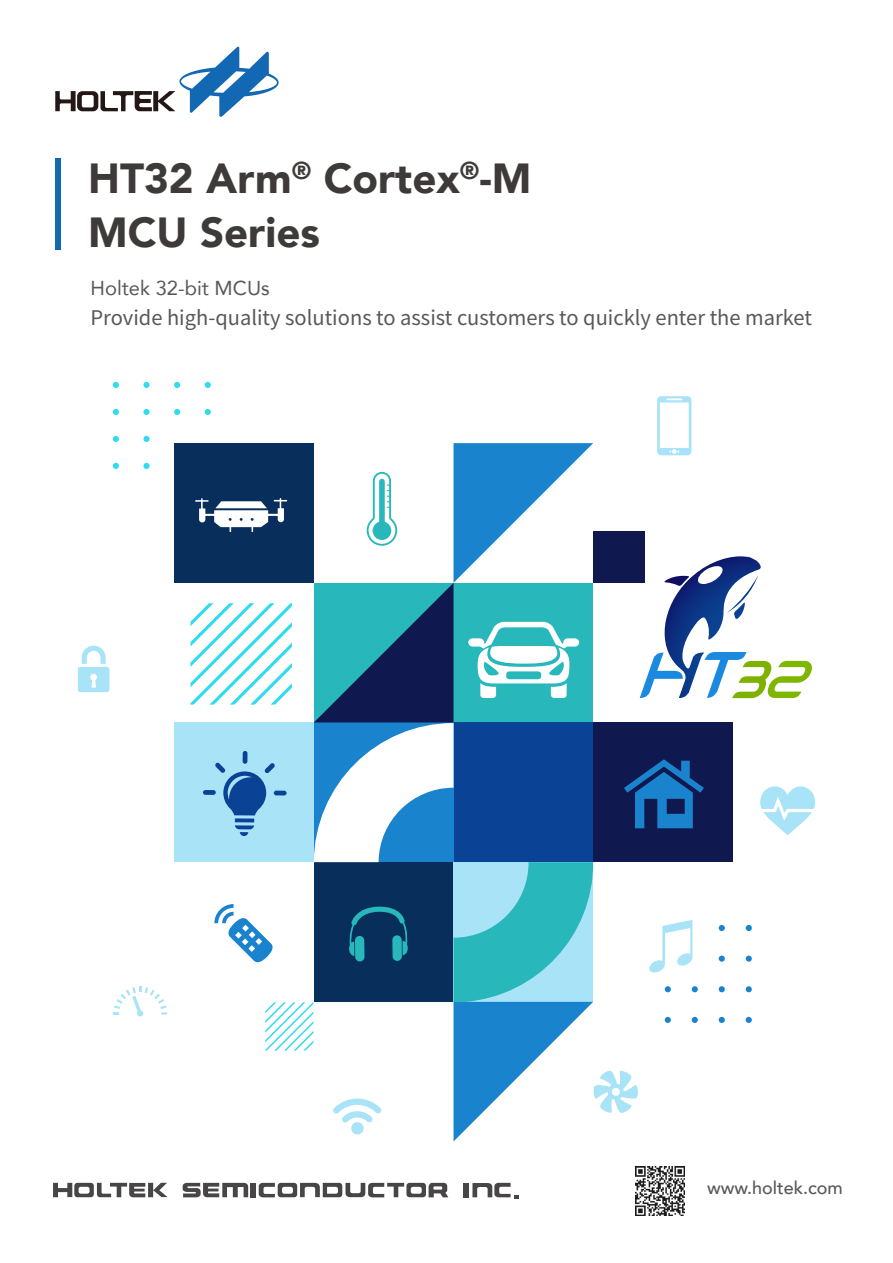
<style>
.page{position:relative;width:893px;height:1263px;background:#fff}
.page>*{position:absolute;margin:0;border:0;box-sizing:border-box;transform-origin:0 0}
.t1{font:900 42px/54px "Avenir";color:#3e3a39}
.t2{font:20.1px "Source Han Sans CN";color:#595757}
.t3{font:20.1px "Avenir";color:#595757}
.t4{font:500 18px "Avenir";color:#595757}
</style>
<div class="page">
<svg style="left:55px;top:48px;width:224px;height:69px"></svg>
<svg style="left:55px;top:1183px;width:113px;height:14px"></svg>
<div style="left:463px;top:1183px;width:5px;height:14px;background:#474545"></div>
<svg style="left:472px;top:1183px;width:47px;height:16px"></svg>
<div style="left:251px;top:1183px;width:5px;height:14px;background:#474545"></div>
<svg style="left:259px;top:1183px;width:189px;height:14px"></svg>
<svg style="left:183px;top:1183px;width:65px;height:14px"></svg>
<img style="left:635px;top:1167px;width:49px;height:47px">
<div style="left:55px;top:159px;width:6px;height:91px;background:#1368b0"></div>
<svg style="left:113px;top:382px;width:6px;height:6px"></svg>
<div style="left:143px;top:382px;width:7px;height:6px;background:#2fdbef;border-radius:50%"></div>
<svg style="left:174px;top:382px;width:6px;height:6px"></svg>
<svg style="left:205px;top:382px;width:6px;height:6px"></svg>
<svg style="left:113px;top:409px;width:6px;height:6px"></svg>
<div style="left:143px;top:409px;width:7px;height:6px;background:#2fdbef;border-radius:50%"></div>
<svg style="left:174px;top:409px;width:6px;height:6px"></svg>
<svg style="left:113px;top:436px;width:6px;height:6px"></svg>
<div style="left:143px;top:436px;width:7px;height:6px;background:#2fdbef;border-radius:50%"></div>
<svg style="left:113px;top:463px;width:6px;height:6px"></svg>
<div style="left:143px;top:463px;width:7px;height:6px;background:#2fdbef;border-radius:50%"></div>
<div style="left:174px;top:443px;width:140px;height:140px;background:#082e5b"></div>
<div style="left:174px;top:722px;width:140px;height:140px;background:#a9e3f7"></div>
<svg style="left:78px;top:646px;width:31px;height:46px"></svg>
<svg style="left:113px;top:986px;width:54px;height:30px"></svg>
<svg style="left:191px;top:396px;width:624px;height:745px"></svg>
<h1 class="t1" style="left:88px;top:150px;width:445px">HT32 Arm<sup>®</sup> Cortex<sup>®</sup>-M<br>MCU Series</h1>
<p class="t3" style="left:91px;top:272px;width:181px">Holtek 32-bit MCUs</p>
<p class="t2" style="left:91px;top:307px;width:723px">Provide high-quality solutions to assist customers to quickly enter the market</p>
<p class="t4" style="left:707px;top:1172px;width:137px">www.holtek.com</p>
</div>
